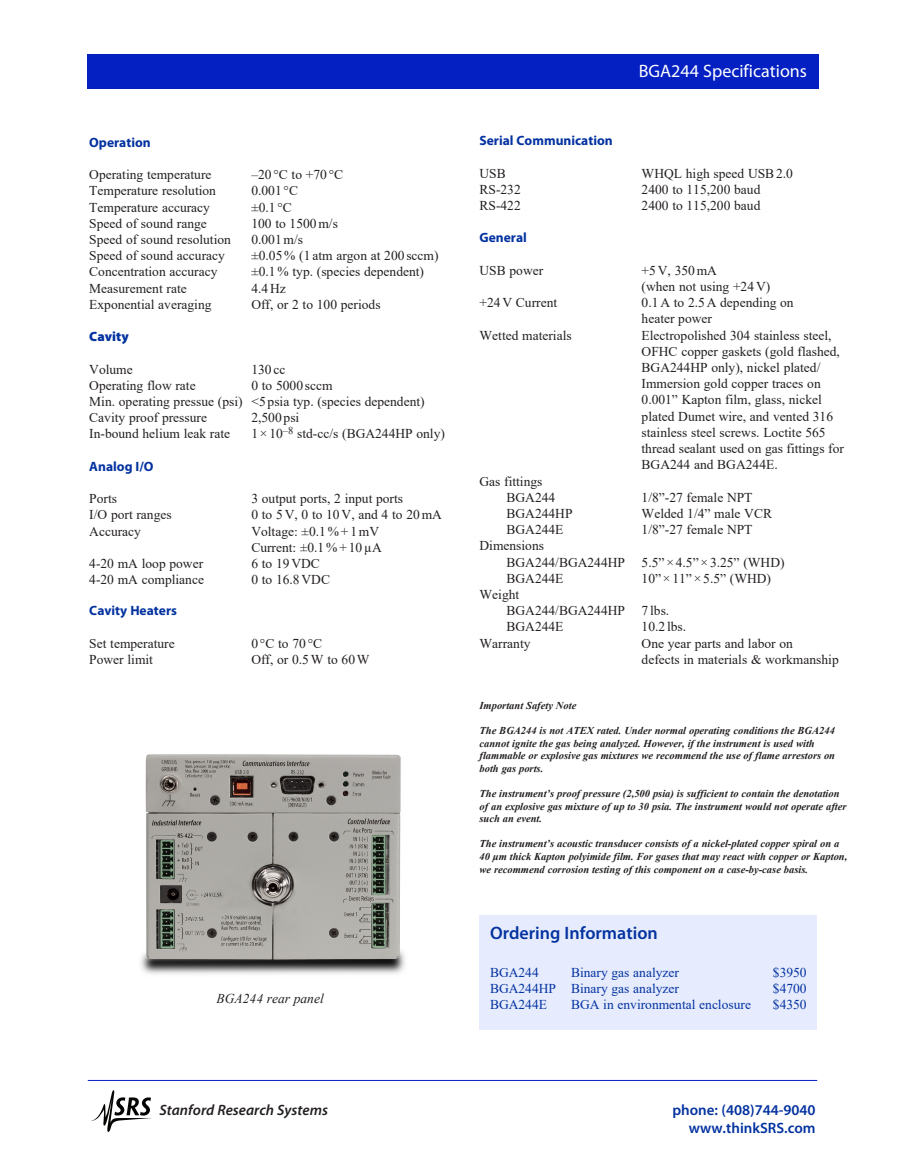
<style>
.page{position:relative;width:905px;height:1175px;background:#fff}
.page>*{position:absolute;margin:0;border:0;box-sizing:border-box;transform-origin:0 0}
.t1{font:18px "Myriad Pro";color:#fff}
.t2{font:600 18px "Myriad Pro";color:#0332a0}
.t3{font:600 15px/18px "Myriad Pro";color:#0332a0;text-align:right}
.t4{font:italic 600 15px "Myriad Pro";color:#231f20}
.t5{font:13.5px/16.2px "Times New Roman";color:#231f20}
.t6{font:13.5px "Times New Roman";color:#0332a0}
.t7{font:700 13.5px "Myriad Pro";color:#0332a0}
.t8{font:italic 13.5px "Times New Roman";color:#231f20}
.t9{font:900 13.5px "Myriad Pro";color:#0332a0}
.t10{font:italic 700 10.5px/12.6px "Times New Roman";color:#231f20}
</style>
<div class="page">
<hr style="left:88px;top:1080px;width:729px;height:1px;background:#031fc2">
<svg style="left:91px;top:1090px;width:60px;height:41px"></svg>
<div style="left:88px;top:54px;width:730px;height:35px;background:#041fc2"></div>
<div style="left:479px;top:915px;width:338px;height:114px;background:#e6ecfd"></div>
<img style="left:141px;top:754px;width:264px;height:220px">
<p class="t7" style="left:89px;top:133px;width:63px">Operation</p>
<p class="t5" style="left:89px;top:166px;width:124px">Operating temperature</p>
<p class="t5" style="left:251px;top:166px;width:93px">–20 °C to +70 °C</p>
<p class="t5" style="left:89px;top:182px;width:128px">Temperature resolution</p>
<p class="t5" style="left:251px;top:182px;width:48px">0.001 °C</p>
<p class="t5" style="left:89px;top:198px;width:122px">Temperature accuracy</p>
<p class="t5" style="left:251px;top:198px;width:42px">±0.1 °C</p>
<p class="t5" style="left:89px;top:215px;width:119px">Speed of sound range</p>
<p class="t5" style="left:251px;top:215px;width:88px">100 to 1500m/s</p>
<p class="t5" style="left:89px;top:231px;width:143px">Speed of sound resolution</p>
<p class="t5" style="left:251px;top:231px;width:53px">0.001m/s</p>
<p class="t5" style="left:89px;top:247px;width:137px">Speed of sound accuracy</p>
<p class="t5" style="left:251px;top:247px;width:189px">±0.05% (1 atm argon at 200 sccm)</p>
<p class="t5" style="left:89px;top:263px;width:130px">Concentration accuracy</p>
<p class="t5" style="left:251px;top:263px;width:174px">±0.1% typ. (species dependent)</p>
<p class="t5" style="left:89px;top:279px;width:99px">Measurement rate</p>
<p class="t5" style="left:251px;top:279px;width:36px">4.4Hz</p>
<p class="t5" style="left:89px;top:296px;width:124px">Exponential averaging</p>
<p class="t5" style="left:251px;top:296px;width:131px">Off, or 2 to 100 periods</p>
<p class="t9" style="left:89px;top:329px;width:41px">Cavity</p>
<p class="t5" style="left:89px;top:360px;width:45px">Volume</p>
<p class="t5" style="left:251px;top:360px;width:36px">130 cc</p>
<p class="t5" style="left:89px;top:377px;width:108px">Operating flow rate</p>
<p class="t5" style="left:251px;top:377px;width:83px">0 to 5000 sccm</p>
<p class="t5" style="left:89px;top:393px;width:337px">Min. operating pressue (psi) &lt;5 psia typ. (species dependent)</p>
<p class="t5" style="left:89px;top:409px;width:119px">Cavity proof pressure</p>
<p class="t5" style="left:251px;top:409px;width:49px">2,500 psi</p>
<p class="t5" style="left:89px;top:425px;width:142px">In-bound helium leak rate</p>
<p class="t5" style="left:251px;top:425px;width:195px">1×10<sup>–8</sup> std-cc/s (BGA244HP only)</p>
<p class="t7" style="left:89px;top:457px;width:66px">Analog I/O</p>
<p class="t5" style="left:89px;top:490px;width:29px">Ports</p>
<p class="t5" style="left:251px;top:490px;width:153px">3 output ports, 2 input ports</p>
<p class="t5" style="left:89px;top:506px;width:84px">I/O port ranges</p>
<p class="t5" style="left:251px;top:506px;width:192px">0 to 5V, 0 to 10V, and 4 to 20mA</p>
<p class="t5" style="left:89px;top:522px;width:53px">Accuracy</p>
<p class="t5" style="left:251px;top:522px;width:129px">Voltage: ±0.1%+1mV</p>
<p class="t5" style="left:251px;top:539px;width:132px">Current: ±0.1%+10µA</p>
<p class="t5" style="left:89px;top:555px;width:115px">4-20 mA loop power</p>
<p class="t5" style="left:251px;top:555px;width:70px">6 to 19VDC</p>
<p class="t5" style="left:89px;top:571px;width:116px">4-20 mA compliance</p>
<p class="t5" style="left:251px;top:571px;width:80px">0 to 16.8VDC</p>
<p class="t7" style="left:89px;top:602px;width:89px">Cavity Heaters</p>
<p class="t5" style="left:89px;top:635px;width:87px">Set temperature</p>
<p class="t5" style="left:251px;top:635px;width:72px">0 °C to 70 °C</p>
<p class="t5" style="left:89px;top:651px;width:65px">Power limit</p>
<p class="t5" style="left:251px;top:651px;width:120px">Off, or 0.5W to 60W</p>
<p class="t8" style="left:216px;top:989px;width:109px">BGA244 rear panel</p>
<p class="t1" style="left:639px;top:60px;width:170px">BGA244 Specifications</p>
<p class="t7" style="left:479px;top:132px;width:135px">Serial Communication</p>
<p class="t5" style="left:479px;top:164px;width:28px">USB</p>
<p class="t5" style="left:641px;top:164px;width:153px">WHQL high speed USB2.0</p>
<p class="t5" style="left:479px;top:181px;width:43px">RS-232</p>
<p class="t5" style="left:641px;top:181px;width:120px">2400 to 115,200 baud</p>
<p class="t5" style="left:479px;top:197px;width:43px">RS-422</p>
<p class="t5" style="left:641px;top:197px;width:120px">2400 to 115,200 baud</p>
<p class="t7" style="left:479px;top:229px;width:49px">General</p>
<p class="t5" style="left:479px;top:262px;width:65px">USB power</p>
<p class="t5" style="left:641px;top:262px;width:77px">+5V, 350mA</p>
<p class="t5" style="left:641px;top:278px;width:130px">(when not using +24V)</p>
<p class="t5" style="left:479px;top:294px;width:79px">+24V Current</p>
<p class="t5" style="left:641px;top:294px;width:154px">0.1A to 2.5A depending on</p>
<p class="t5" style="left:641px;top:310px;width:72px">heater power</p>
<p class="t5" style="left:479px;top:326px;width:94px">Wetted materials</p>
<p class="t5" style="left:641px;top:326px;width:204px">Electropolished 304 stainless steel, OFHC copper gaskets (gold flashed, BGA244HP only), nickel plated/ Immersion gold copper traces on 0.001” Kapton film, glass, nickel plated Dumet wire, and vented 316 stainless steel screws. Loctite 565 thread sealant used on gas fittings for BGA244 and BGA244E.</p>
<p class="t5" style="left:479px;top:472px;width:64px">Gas fittings</p>
<p class="t5" style="left:506px;top:488px;width:50px">BGA244</p>
<p class="t5" style="left:641px;top:488px;width:112px">1/8”-27 female NPT</p>
<p class="t5" style="left:506px;top:505px;width:68px">BGA244HP</p>
<p class="t5" style="left:641px;top:505px;width:132px">Welded 1/4” male VCR</p>
<p class="t5" style="left:506px;top:521px;width:58px">BGA244E</p>
<p class="t5" style="left:641px;top:521px;width:112px">1/8”-27 female NPT</p>
<p class="t5" style="left:479px;top:537px;width:66px">Dimensions</p>
<p class="t5" style="left:506px;top:553px;width:279px">BGA244/BGA244HP 5.5”×4.5”×3.25” (WHD)</p>
<p class="t5" style="left:506px;top:569px;width:58px">BGA244E</p>
<p class="t5" style="left:641px;top:569px;width:131px">10”×11”×5.5” (WHD)</p>
<p class="t5" style="left:479px;top:586px;width:41px">Weight</p>
<p class="t5" style="left:506px;top:602px;width:164px">BGA244/BGA244HP 7 lbs.</p>
<p class="t5" style="left:506px;top:618px;width:58px">BGA244E</p>
<p class="t5" style="left:641px;top:618px;width:46px">10.2 lbs.</p>
<p class="t5" style="left:479px;top:634px;width:52px">Warranty</p>
<p class="t5" style="left:641px;top:634px;width:199px">One year parts and labor on<br>defects in materials &amp; workmanship</p>
<p class="t10" style="left:479px;top:698px;width:98px">Important Safety Note</p>
<p class="t10" style="left:479px;top:724px;width:357px">The BGA244 is not ATEX rated. Under normal operating conditions the BGA244 cannot ignite the gas being analyzed. However, if the instrument is used with flammable or explosive gas mixtures we recommend the use of flame arrestors on both gas ports.</p>
<p class="t10" style="left:479px;top:787px;width:368px">The instrument’s proof pressure (2,500 psia) is sufficient to contain the denotation of an explosive gas mixture of up to 30 psia. The instrument would not operate after such an event.</p>
<p class="t10" style="left:479px;top:837px;width:369px">The instrument’s acoustic transducer consists of a nickel-plated copper spiral on a<br>40 μm thick Kapton polyimide film. For gases that may react with copper or Kapton, we recommend corrosion testing of this component on a case-by-case basis.</p>
<p class="t2" style="left:490px;top:921px;width:169px">Ordering Information</p>
<p class="t6" style="left:490px;top:963px;width:50px">BGA244</p>
<p class="t6" style="left:571px;top:963px;width:109px">Binary gas analyzer</p>
<p class="t6" style="left:772px;top:963px;width:35px">$3950</p>
<p class="t6" style="left:490px;top:979px;width:190px">BGA244HP Binary gas analyzer</p>
<p class="t6" style="left:772px;top:979px;width:35px">$4700</p>
<p class="t6" style="left:490px;top:995px;width:58px">BGA244E</p>
<p class="t6" style="left:571px;top:995px;width:181px">BGA in environmental enclosure</p>
<p class="t6" style="left:772px;top:995px;width:35px">$4350</p>
<p class="t4" style="left:159px;top:1100px;width:170px">Stanford Research Systems</p>
<p class="t3" style="left:672px;top:1100px;width:145px">phone: (408)744-9040 www.thinkSRS.com</p>
</div>
